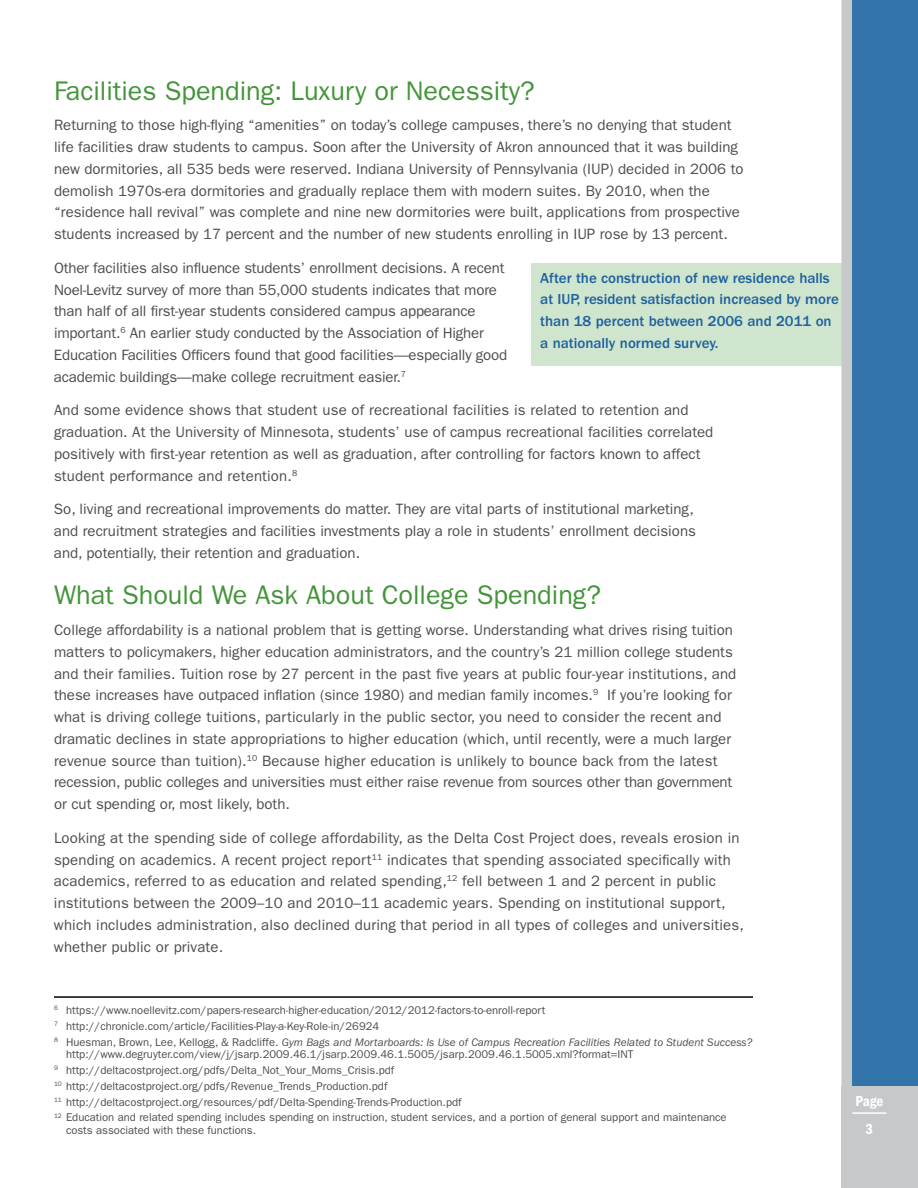
<style>
.page{position:relative;width:918px;height:1188px;background:#fff}
.page>*{position:absolute;margin:0;border:0;box-sizing:border-box;transform-origin:0 0}
.t1{font:27px "ITC Franklin Gothic Std";color:#439539}
.t2{font:15px/21.8px "ITC Franklin Gothic Std";color:#4d4d4f}
.t3{font:500 15px/21.8px "ITC Franklin Gothic Std";color:#1e62a0}
.t4{font:15px/28.5px "ITC Franklin Gothic Std Dm Cd";color:#fff;text-align:center}
.t5{font:11.25px/15.8px "ITC Franklin Gothic Std";color:#4d4d4f}
.s1{font-style:italic}
</style>
<div class="page">
<hr style="left:54px;top:996px;width:699px;height:2px;background:#000">
<div style="left:531px;top:263px;width:336px;height:103px;background:#d0e5cd"></div>
<svg style="left:842px;top:0;width:76px;height:1086px;background:#4a82af"></svg>
<div style="left:842px;top:1086px;width:76px;height:102px;background:#c7c8ca"></div>
<hr style="left:852px;top:1112px;width:34px;height:2px;background:#fff">
<h1 class="t1" style="left:54px;top:75px;width:482px">Facilities Spending: Luxury or Necessity?</h1>
<p class="t2" style="left:54px;top:114px;width:691px">Returning to those high-flying “amenities” on today’s college campuses, there’s no denying that student life facilities draw students to campus. Soon after the University of Akron announced that it was building new dormitories, all 535 beds were reserved. Indiana University of Pennsylvania (IUP) decided in 2006 to demolish 1970s-era dormitories and gradually replace them with modern suites. By 2010, when the “residence hall revival” was complete and nine new dormitories were built, applications from prospective students increased by 17 percent and the number of new students enrolling in IUP rose by 13 percent.</p>
<p class="t2" style="left:54px;top:257px;width:455px">Other facilities also influence students’ enrollment decisions. A recent Noel-Levitz survey of more than 55,000 students indicates that more than half of all first-year students considered campus appearance important.<sup>6</sup> An earlier study conducted by the Association of Higher Education Facilities Officers found that good facilities—especially good academic buildings—make college recruitment easier.<sup>7</sup></p>
<p class="t2" style="left:54px;top:399px;width:661px">And some evidence shows that student use of recreational facilities is related to retention and graduation. At the University of Minnesota, students’ use of campus recreational facilities correlated positively with first-year retention as well as graduation, after controlling for factors known to affect student performance and retention.<sup>8</sup></p>
<p class="t2" style="left:54px;top:498px;width:643px">So, living and recreational improvements do matter. They are vital parts of institutional marketing, and recruitment strategies and facilities investments play a role in students’ enrollment decisions and, potentially, their retention and graduation.</p>
<h1 class="t1" style="left:54px;top:580px;width:549px">What Should We Ask About College Spending?</h1>
<p class="t2" style="left:54px;top:619px;width:684px">College affordability is a national problem that is getting worse. Understanding what drives rising tuition matters to policymakers, higher education administrators, and the country’s 21 million college students and their families. Tuition rose by 27 percent in the past five years at public four-year institutions, and these increases have outpaced inflation (since 1980) and median family incomes.<sup>9</sup> If you’re looking for what is driving college tuitions, particularly in the public sector, you need to consider the recent and dramatic declines in state appropriations to higher education (which, until recently, were a much larger revenue source than tuition).<sup>10</sup> Because higher education is unlikely to bounce back from the latest recession, public colleges and universities must either raise revenue from sources other than government or cut spending or, most likely, both.</p>
<p class="t2" style="left:54px;top:827px;width:691px">Looking at the spending side of college affordability, as the Delta Cost Project does, reveals erosion in spending on academics. A recent project report<sup>11</sup> indicates that spending associated specifically with academics, referred to as education and related spending,<sup>12</sup> fell between 1 and 2 percent in public institutions between the 2009–10 and 2010–11 academic years. Spending on institutional support, which includes administration, also declined during that period in all types of colleges and universities, whether public or private.</p>
<p class="t3" style="left:540px;top:267px;width:300px">After the construction of new residence halls at IUP, resident satisfaction increased by more than 18 percent between 2006 and 2011 on a nationally normed survey.</p>
<p class="t5" style="left:54px;top:1002px;width:700px"><sup>6</sup> https://www.noellevitz.com/papers-research-higher-education/2012/2012-factors-to-enroll-report<br><sup>7</sup> http://chronicle.com/article/Facilities-Play-a-Key-Role-in/26924<br><sup>8</sup> Huesman, Brown, Lee, Kellogg, &amp; Radcliffe. <span class="s1">Gym Bags and Mortarboards: Is Use of Campus Recreation Facilities Related to Student Success?</span></p>
<p class="t5" style="left:54px;top:1047px;width:674px;text-indent:12px">http://www.degruyter.com/view/j/jsarp.2009.46.1/jsarp.2009.46.1.5005/jsarp.2009.46.1.5005.xml?format=INT<br><sup>9</sup> http://deltacostproject.org/pdfs/Delta_Not_Your_Moms_Crisis.pdf<br><sup>10</sup> http://deltacostproject.org/pdfs/Revenue_Trends_Production.pdf<br><sup>11</sup> http://deltacostproject.org/resources/pdf/Delta-Spending-Trends-Production.pdf<br><sup>12</sup> Education and related spending includes spending on instruction, student services, and a portion of general support and maintenance</p>
<p class="t5" style="left:66px;top:1122px;width:192px">costs associated with these functions.</p>
<p class="t4" style="left:855px;top:1086px;width:29px">Page<br>3</p>
</div>
